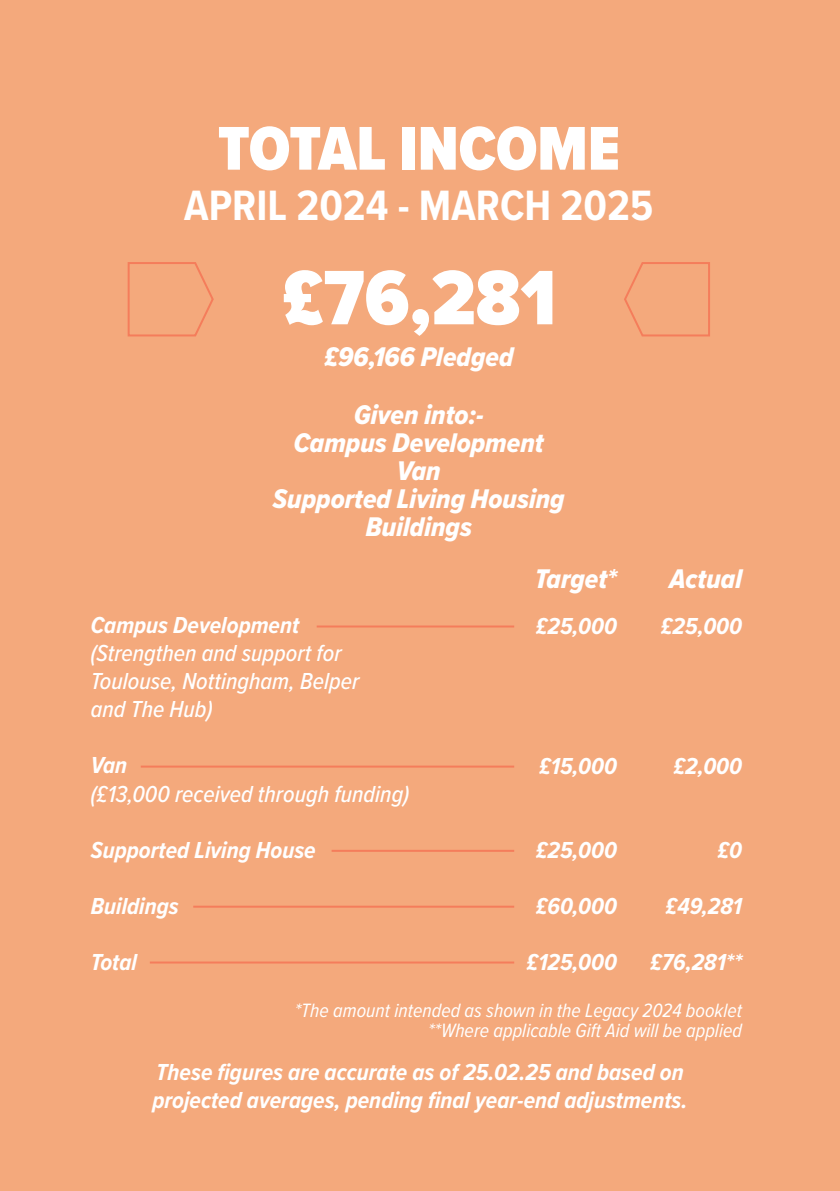
<style>
.page{position:relative;width:840px;height:1191px;background:#fff}
.page>*{position:absolute;margin:0;border:0;box-sizing:border-box;transform-origin:0 0}
.t1{font:900 80px "Proxima Nova Cond";color:#fff}
.t2{font:900 64px "Proxima Nova Cond";color:#fff}
.t3{font:700 44px "Proxima Nova Cond";color:#fff}
.t4{font:28px "Proxima Nova Cond Extrabld It";color:#fff}
.t5{font:italic 700 24px/28px "Proxima Nova Cond";color:#fff}
.t6{font:italic 500 24px "Proxima Nova Cond";color:#fff}
.t7{font:italic 20px "Proxima Nova Cond";color:#fff}
</style>
<div class="page">
<div style="left:0;top:0;width:839px;height:1191px;background:#f4a97c"></div>
<svg style="left:127px;top:262px;width:87px;height:75px"></svg>
<svg style="left:624px;top:262px;width:86px;height:75px"></svg>
<hr style="left:316px;top:625px;width:198px;height:2px;background:#f47d5b">
<hr style="left:331px;top:850px;width:183px;height:2px;background:#f47d5b">
<hr style="left:193px;top:905px;width:321px;height:2px;background:#f47d5b">
<hr style="left:141px;top:765px;width:373px;height:2px;background:#f47d5b">
<hr style="left:150px;top:961px;width:364px;height:2px;background:#f47d5b">
<p class="t2" style="left:218px;top:101px;width:403px">TOTAL INCOME</p>
<p class="t3" style="left:184px;top:173px;width:470px">APRIL 2024 - MARCH 2025</p>
<p class="t1" style="left:281px;top:239px;width:276px">£76,281</p>
<p class="t4" style="left:324px;top:336px;width:191px">£96,166 Pledged</p>
<p class="t4" style="left:354px;top:394px;width:131px">Given into:-</p>
<p class="t4" style="left:294px;top:422px;width:251px">Campus Development</p>
<p class="t4" style="left:397px;top:450px;width:45px">Van</p>
<p class="t4" style="left:273px;top:478px;width:293px">Supported Living Housing</p>
<p class="t4" style="left:365px;top:506px;width:108px">Buildings</p>
<p class="t5" style="left:91px;top:611px;width:210px">Campus Development</p>
<p class="t6" style="left:91px;top:636px;width:252px">(Strengthen and support for</p>
<p class="t6" style="left:91px;top:664px;width:270px">Toulouse, Nottingham, Belper</p>
<p class="t6" style="left:91px;top:692px;width:123px">and The Hub)</p>
<p class="t5" style="left:91px;top:751px;width:38px">Van</p>
<p class="t6" style="left:91px;top:776px;width:320px">(£13,000 received through funding)</p>
<p class="t5" style="left:91px;top:835px;width:226px">Supported Living House</p>
<p class="t5" style="left:91px;top:891px;width:89px">Buildings</p>
<p class="t5" style="left:91px;top:947px;width:48px">Total</p>
<p class="t4" style="left:534px;top:558px;width:83px">Target*</p>
<p class="t5" style="left:535px;top:611px;width:83px">£25,000</p>
<p class="t5" style="left:539px;top:751px;width:79px">£15,000</p>
<p class="t5" style="left:535px;top:835px;width:83px">£25,000</p>
<p class="t5" style="left:535px;top:891px;width:82px">£60,000</p>
<p class="t5" style="left:526px;top:947px;width:92px">£125,000</p>
<p class="t4" style="left:669px;top:558px;width:74px">Actual</p>
<p class="t5" style="left:660px;top:611px;width:83px">£25,000</p>
<p class="t5" style="left:673px;top:751px;width:70px">£2,000</p>
<p class="t5" style="left:717px;top:835px;width:26px">£0</p>
<p class="t5" style="left:665px;top:891px;width:78px">£49,281</p>
<p class="t5" style="left:649px;top:947px;width:93px">£76,281**</p>
<p class="t7" style="left:295px;top:995px;width:448px">*The amount intended as shown in the Legacy 2024 booklet</p>
<p class="t7" style="left:428px;top:1015px;width:315px">**Where applicable Gift Aid will be applied</p>
<p class="t5" style="left:152px;top:1057px;width:536px">These figures are accurate as of 25.02.25 and based on projected averages, pending final year-end adjustments.</p>
</div>
